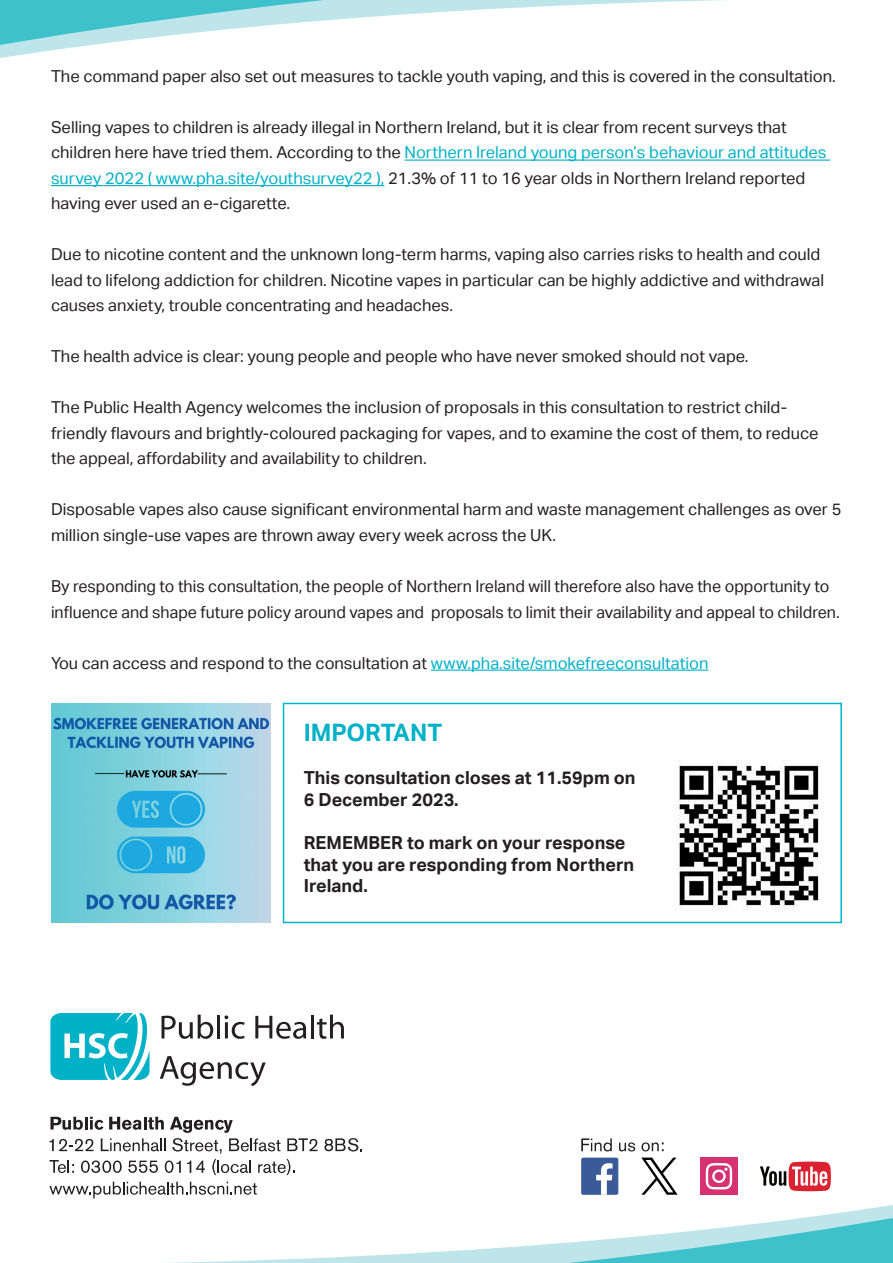
<style>
.page{position:relative;width:893px;height:1263px;background:#fff}
.page>*{position:absolute;margin:0;border:0;box-sizing:border-box;transform-origin:0 0}
.t1{font:700 24px "Aktiv Grotesk";color:#00b1c8}
.t2{font:700 18px/21.6px "Aktiv Grotesk";color:#231f20}
.t3{font:16.5px/25.5px "Aktiv Grotesk";color:#231f20}
.s1{color:#00b1c8}
</style>
<div class="page">
<svg style="left:50px;top:1013px;width:100px;height:67px"></svg>
<svg style="left:162px;top:1015px;width:51px;height:24px"></svg>
<hr style="left:217px;top:1015px;width:3px;height:23px;background:#231f20">
<svg style="left:224px;top:1015px;width:21px;height:24px"></svg>
<svg style="left:255px;top:1016px;width:51px;height:23px"></svg>
<hr style="left:311px;top:1015px;width:3px;height:23px;background:#231f20">
<svg style="left:317px;top:1015px;width:27px;height:24px"></svg>
<svg style="left:160px;top:1056px;width:106px;height:30px"></svg>
<svg style="left:324px;top:1138px;width:35px;height:10px"></svg>
<svg style="left:49px;top:1117px;width:268px;height:31px"></svg>
<svg style="left:581px;top:1138px;width:31px;height:10px"></svg>
<svg style="left:619px;top:1142px;width:16px;height:6px"></svg>
<svg style="left:641px;top:1142px;width:23px;height:6px"></svg>
<svg style="left:49px;top:1148px;width:844px;height:115px"></svg>
<svg style="left:0;top:0;width:725px;height:58px"></svg>
<hr style="left:404px;top:160px;width:426px;height:1px;background:#00b1c8">
<hr style="left:51px;top:185px;width:333px;height:1px;background:#00b1c8">
<hr style="left:431px;top:670px;width:277px;height:1px;background:#00b1c8">
<img style="left:52px;top:703px;width:219px;height:219px">
<div style="left:283px;top:703px;width:559px;height:220px;border:2px solid #00b5cb"></div>
<img style="left:675px;top:760px;width:144px;height:150px">
<p class="t3" style="left:51px;top:63px;width:786px">The command paper also set out measures to tackle youth vaping, and this is covered in the consultation.</p>
<p class="t3" style="left:51px;top:114px;width:777px">Selling vapes to children is already illegal in Northern Ireland, but it is clear from recent surveys that children here have tried them. According to the <span class="s1">Northern Ireland young person’s behaviour and attitudes survey 2022 ( www.pha.site/youthsurvey22 ),</span> 21.3% of 11 to 16 year olds in Northern Ireland reported having ever used an e-cigarette.</p>
<p class="t3" style="left:51px;top:242px;width:775px">Due to nicotine content and the unknown long-term harms, vaping also carries risks to health and could lead to lifelong addiction for children. Nicotine vapes in particular can be highly addictive and withdrawal causes anxiety, trouble concentrating and headaches.</p>
<p class="t3" style="left:51px;top:344px;width:699px">The health advice is clear: young people and people who have never smoked should not vape.</p>
<p class="t3" style="left:51px;top:395px;width:769px">The Public Health Agency welcomes the inclusion of proposals in this consultation to restrict child&shy;friendly flavours and brightly-coloured packaging for vapes, and to examine the cost of them, to reduce the appeal, affordability and availability to children.</p>
<p class="t3" style="left:51px;top:497px;width:792px">Disposable vapes also cause significant environmental harm and waste management challenges as over 5 million single-use vapes are thrown away every week across the UK.</p>
<p class="t3" style="left:51px;top:573px;width:790px">By responding to this consultation, the people of Northern Ireland will therefore also have the opportunity to influence and shape future policy around vapes and proposals to limit their availability and appeal to children.</p>
<p class="t3" style="left:51px;top:650px;width:659px">You can access and respond to the consultation at <span class="s1">www.pha.site/smokefreeconsultation</span></p>
<h1 class="t1" style="left:304px;top:719px;width:140px">IMPORTANT</h1>
<p class="t2" style="left:304px;top:767px;width:333px">This consultation closes at 11.59pm on<br>6 December 2023.</p>
<p class="t2" style="left:304px;top:832px;width:332px">REMEMBER to mark on your response that you are responding from Northern<br>Ireland.</p>
</div>
